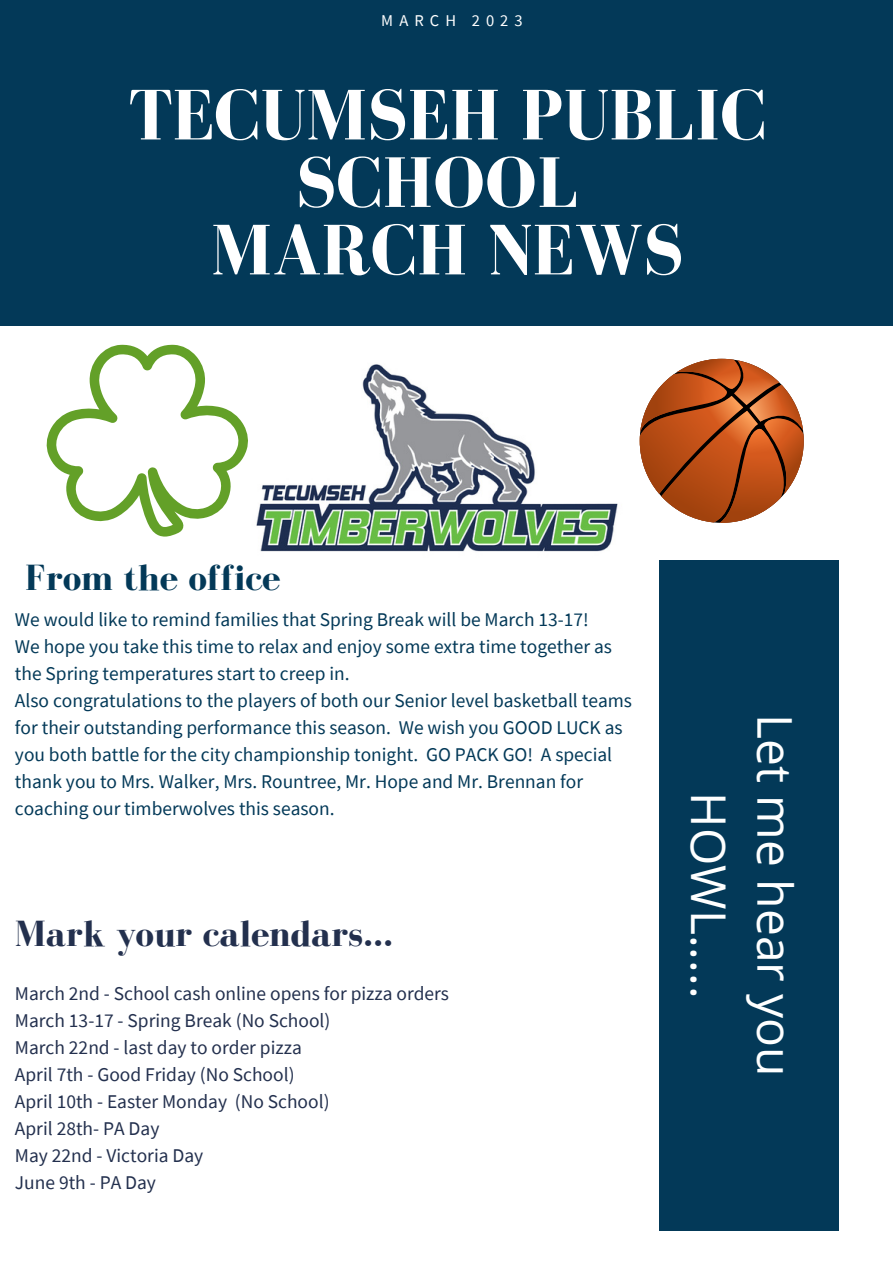
<style>
.page{position:relative;width:893px;height:1264px;background:#fff}
.page>*{position:absolute;margin:0;border:0;box-sizing:border-box;transform-origin:0 0}
.t1{font:700 73.5px/67.5px "Bodoni FLF";color:#fff;text-align:center}
.t2{font:48px/66.3px "Open Sans";color:#feffff;text-align:center}
.t3{font:700 37.5px "Bodoni FLF";color:#23304e}
.t4{font:700 37.5px "Bodoni FLF";color:#033958}
.t5{font:19.5px/27px "Source Sans Pro";color:#23304e}
.t6{font:19.35px/27px "Source Sans Pro";color:#033958}
.t7{font:16.5px "Source Sans Pro";letter-spacing:.37em;color:#fff}
</style>
<div class="page">
<div style="left:0;top:0;width:892px;height:326px;background:#033958"></div>
<div style="left:658px;top:560px;width:180px;height:670px;background:#033958"></div>
<img style="left:256px;top:364px;width:362px;height:188px">
<svg style="left:639px;top:359px;width:164px;height:164px"></svg>
<svg style="left:46px;top:344px;width:202px;height:192px"></svg>
<p class="t7" style="left:381px;top:10px;width:143px">MARCH 2023</p>
<h1 class="t1" style="left:128px;top:81px;width:639px">TECUMSEH PUBLIC<br>SCHOOL<br>MARCH NEWS</h1>
<h3 class="t4" style="left:25px;top:557px;width:257px">From the office</h3>
<p class="t6" style="left:15px;top:605px;width:618px">We would like to remind families that Spring Break will be March 13-17!<br>We hope you take this time to relax and enjoy some extra time together as the Spring temperatures start to creep in.<br>Also congratulations to the players of both our Senior level basketball teams for their outstanding performance this season. We wish you GOOD LUCK as you both battle for the city championship tonight. GO PACK GO! A special thank you to Mrs. Walker, Mrs. Rountree, Mr. Hope and Mr. Brennan for coaching our timberwolves this season.</p>
<h3 class="t3" style="left:15px;top:913px;width:380px">Mark your calendars...</h3>
<p class="t5" style="left:15px;top:979px;width:435px">March 2nd - School cash online opens for pizza orders<br>March 13-17 - Spring Break (No School)<br>March 22nd - last day to order pizza<br>April 7th - Good Friday (No School)<br>April 10th - Easter Monday (No School)<br>April 28th- PA Day<br>May 22nd - Victoria Day<br>June 9th - PA Day</p>
<h2 class="t2" style="left:809px;top:714px;width:364px;rotate:90deg">Let me hear you<br>HOWL.....</h2>
</div>
